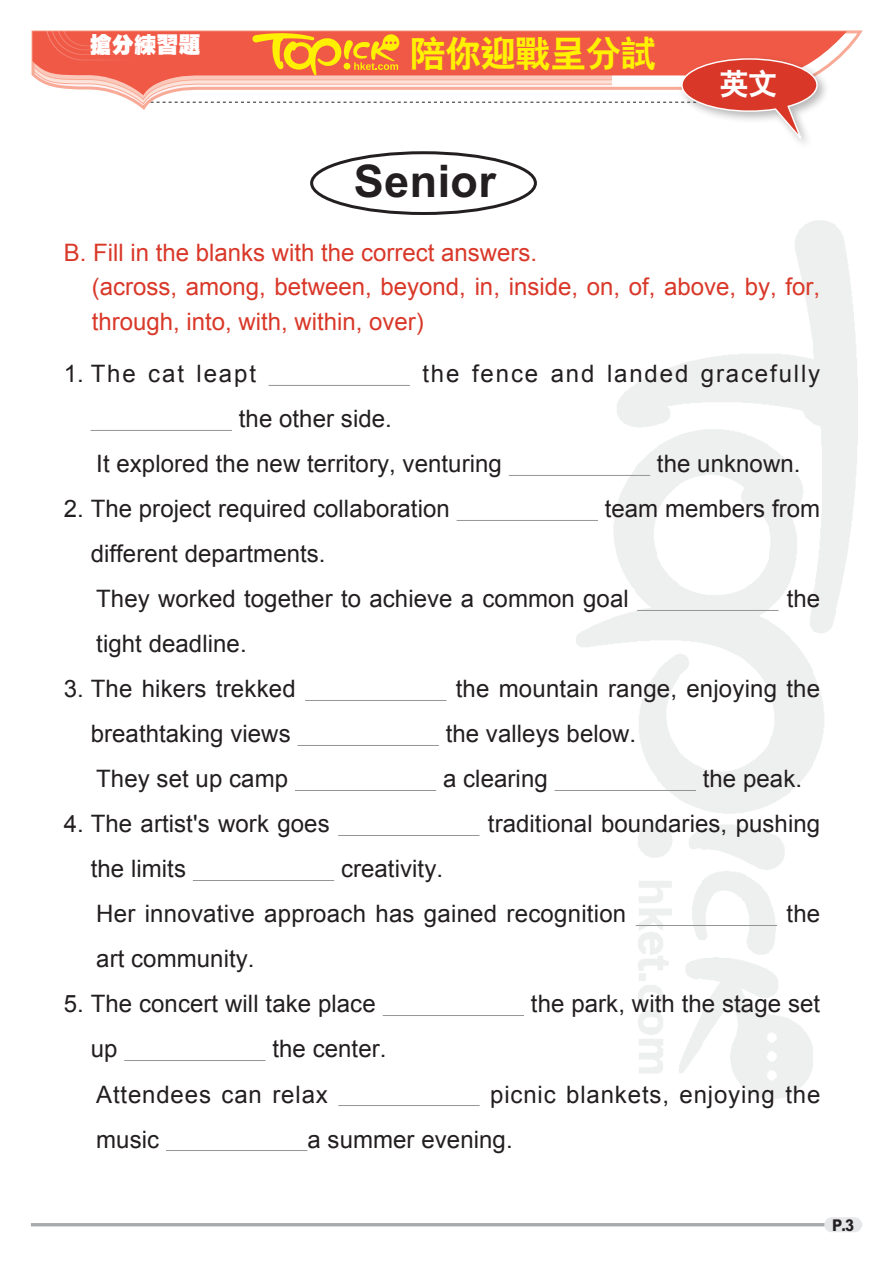
<style>
.page{position:relative;width:893px;height:1263px;background:#fff}
.page>*{position:absolute;margin:0;border:0;box-sizing:border-box;transform-origin:0 0}
.Ex_Text01{font:45px "C Hei 2 Xbold HKSCS";letter-spacing:.01em;color:#231f20}
.小題eq{font:36px "C Hei 2 Xbold HKSCS";letter-spacing:-.025em;color:#fff101}
.內文{font:30px "C Hei 2 Xbold HKSCS";color:#fff}
.英文內容{font:24px "Arial";letter-spacing:.005em;color:#231f20}
.英文問題{font:24px/34.5px "Arial";color:#d93829}
.英文內容-2{font:24px "Arial";letter-spacing:.035em;color:#231f20}
.英文內容-3{font:24px "Arial";letter-spacing:.075em;color:#231f20}
.小題{font:22.2px "C Hei Ultra Bold HKSCS";color:#fff}
.t1{font:16.2px "M Hei Xbold HKSCS";color:#231f20;scale:.9 1}
</style>
<div class="page">
<hr style="left:31px;top:1223px;width:831px;height:3px;background:#a8a9ad">
<div style="left:824px;top:1217px;width:38px;height:15px;background:#e6e7e9;border-radius:7px"></div>
<svg style="left:818px;top:31px;width:29px;height:36px"></svg>
<div style="left:678px;top:54px;width:151px;height:96px;background:#231f20;opacity:.32"></div>
<svg style="left:31px;top:30px;width:787px;height:116px"></svg>
<div style="left:310px;top:151px;width:227px;height:64px;border:3px solid #231f20;border-radius:50%"></div>
<hr style="left:269px;top:385px;width:141px;height:1px;background:#939598">
<hr style="left:91px;top:430px;width:141px;height:1px;background:#939598">
<hr style="left:509px;top:475px;width:141px;height:1px;background:#939598">
<hr style="left:457px;top:520px;width:141px;height:1px;background:#939598">
<hr style="left:637px;top:610px;width:141px;height:1px;background:#939598">
<hr style="left:305px;top:700px;width:141px;height:1px;background:#939598">
<hr style="left:297px;top:745px;width:142px;height:1px;background:#939598">
<hr style="left:295px;top:790px;width:141px;height:1px;background:#939598">
<hr style="left:555px;top:790px;width:141px;height:1px;background:#939598">
<hr style="left:338px;top:835px;width:141px;height:1px;background:#939598">
<hr style="left:193px;top:880px;width:141px;height:1px;background:#939598">
<hr style="left:636px;top:925px;width:141px;height:1px;background:#939598">
<hr style="left:383px;top:1015px;width:141px;height:1px;background:#939598">
<hr style="left:124px;top:1060px;width:142px;height:1px;background:#939598">
<hr style="left:338px;top:1105px;width:142px;height:1px;background:#939598">
<hr style="left:166px;top:1150px;width:141px;height:1px;background:#939598">
<p class="小題" style="left:90px;top:30px;width:113px">搶分練習題</p>
<p class="小題eq" style="left:410px;top:30px;width:248px">陪你迎戰呈分試</p>
<p class="Ex_Text01" style="left:354px;top:150px;width:144px">Senior</p>
<p class="內文" style="left:719px;top:64px;width:60px">英文</p>
<p class="英文問題" style="left:64px;top:235px;width:475px">B. Fill in the blanks with the correct answers.</p>
<p class="英文問題" style="left:92px;top:270px;width:730px">(across, among, between, beyond, in, inside, on, of, above, by, for, through, into, with, within, over)</p>
<p class="英文內容-3" style="left:64px;top:358px;width:194px">1. The cat leapt</p>
<p class="英文內容-3" style="left:422px;top:358px;width:399px">the fence and landed gracefully</p>
<p class="英文內容" style="left:239px;top:403px;width:155px">the other side.</p>
<p class="英文內容" style="left:96px;top:448px;width:407px">It explored the new territory, venturing</p>
<p class="英文內容" style="left:657px;top:448px;width:145px">the unknown.</p>
<p class="英文內容" style="left:64px;top:493px;width:387px">2. The project required collaboration</p>
<p class="英文內容" style="left:605px;top:493px;width:217px">team members from</p>
<p class="英文內容" style="left:91px;top:538px;width:236px">different departments.</p>
<p class="英文內容" style="left:96px;top:583px;width:534px">They worked together to achieve a common goal</p>
<p class="英文內容" style="left:787px;top:583px;width:35px">the</p>
<p class="英文內容" style="left:96px;top:628px;width:152px">tight deadline.</p>
<p class="英文內容" style="left:64px;top:673px;width:233px">3. The hikers trekked</p>
<p class="英文內容" style="left:456px;top:673px;width:366px">the mountain range, enjoying the</p>
<p class="英文內容" style="left:91px;top:718px;width:201px">breathtaking views</p>
<p class="英文內容" style="left:446px;top:718px;width:192px">the valleys below.</p>
<p class="英文內容" style="left:96px;top:763px;width:193px">They set up camp</p>
<p class="英文內容" style="left:443px;top:763px;width:106px">a clearing</p>
<p class="英文內容" style="left:703px;top:763px;width:101px">the peak.</p>
<p class="英文內容" style="left:64px;top:808px;width:267px">4. The artist's work goes</p>
<p class="英文內容" style="left:488px;top:808px;width:334px">traditional boundaries, pushing</p>
<p class="英文內容" style="left:91px;top:853px;width:97px">the limits</p>
<p class="英文內容" style="left:341px;top:853px;width:104px">creativity.</p>
<p class="英文內容" style="left:96px;top:898px;width:532px">Her innovative approach has gained recognition</p>
<p class="英文內容" style="left:786px;top:898px;width:35px">the</p>
<p class="英文內容" style="left:96px;top:943px;width:160px">art community.</p>
<p class="英文內容" style="left:64px;top:988px;width:313px">5. The concert will take place</p>
<p class="英文內容" style="left:531px;top:988px;width:291px">the park, with the stage set</p>
<p class="英文內容" style="left:91px;top:1033px;width:28px">up</p>
<p class="英文內容" style="left:272px;top:1033px;width:116px">the center.</p>
<p class="英文內容-2" style="left:96px;top:1078px;width:233px">Attendees can relax</p>
<p class="英文內容-2" style="left:490px;top:1078px;width:332px">picnic blankets, enjoying the</p>
<p class="英文內容" style="left:96px;top:1123px;width:64px">music</p>
<p class="英文內容" style="left:307px;top:1123px;width:207px">a summer evening.</p>
<p class="t1" style="left:832px;top:1214px;width:26px">P.3</p>
</div>
